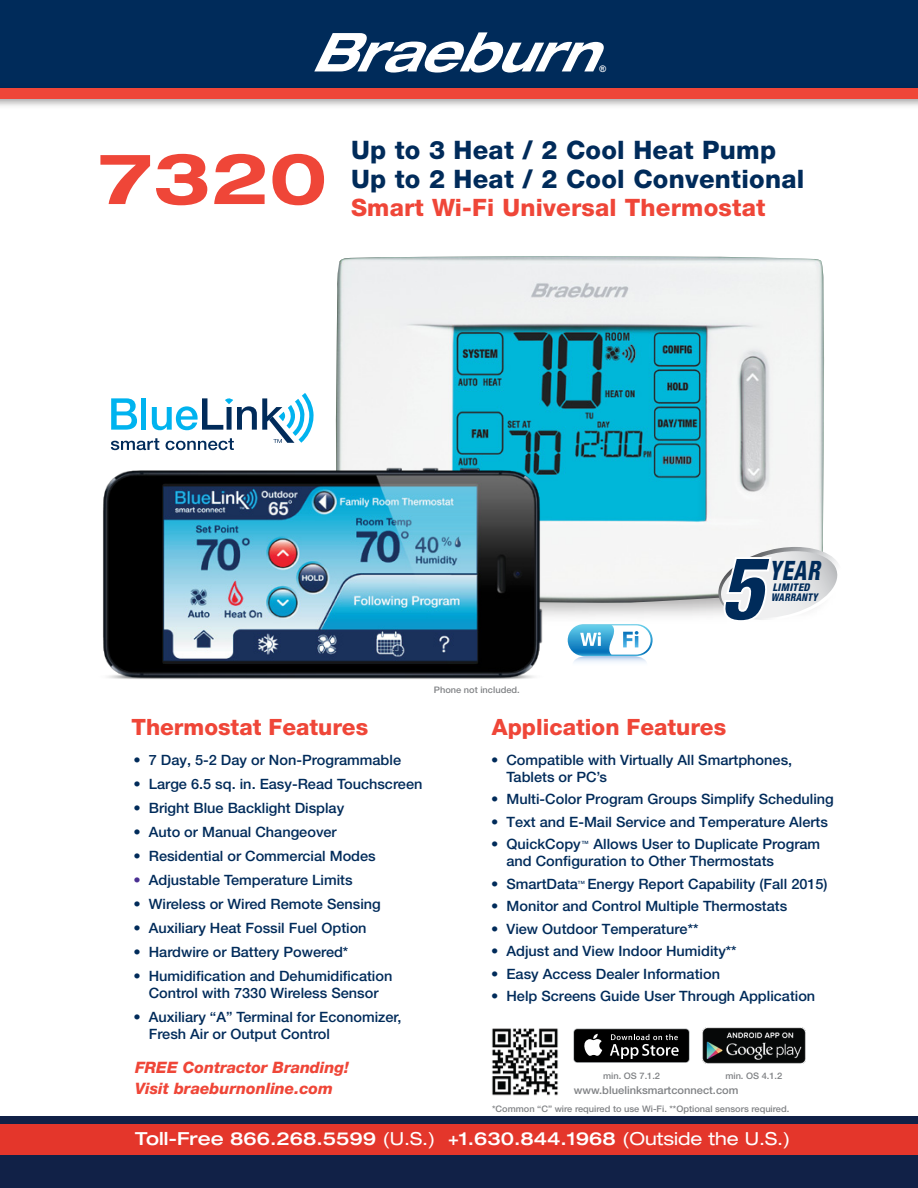
<style>
.page{position:relative;width:918px;height:1188px;background:#fff}
.page>*{position:absolute;margin:0;border:0;box-sizing:border-box;transform-origin:0 0}
.t1{font:italic 900 condensed 89.25px "Helvetica Neue LT Std";color:#002b5a;scale:.94 1}
.t2{font:700 expanded 70.5px "Helvetica Neue LT Std";color:#ef4638}
.t3{font:italic 800 condensed 26.7px "Helvetica Neue LT Std";color:#002b5a;scale:.83 1}
.t4{font:800 25.5px/28.5px "Helvetica Neue LT Std";letter-spacing:.01em;color:#002b5a}
.t5{font:800 24px "Helvetica Neue LT Std";letter-spacing:.01em;color:#ef4638}
.t6{font:800 22.5px "Helvetica Neue LT Std";color:#ef4638}
.t7{font:500 expanded 18px "Helvetica Neue LT Std";color:#fff}
.t8{font:italic 800 15.75px/21px "Helvetica Neue LT Std";color:#ef4638}
.t9{font:500 14.25px/17.1px "Helvetica Neue LT Std";color:#002b5a}
.t10{font:500 10.8px "Helvetica Neue LT Std";color:#808285}
.t11{font:italic 800 condensed 10.65px "Helvetica Neue LT Std";letter-spacing:.03em;color:#002b5a;scale:.9 1}
.t12{font:italic 800 condensed 10.65px "Helvetica Neue LT Std";letter-spacing:.03em;color:#002b5a}
.t13{font:500 9px "Helvetica Neue LT Std";color:#808285}
.t14{font:700 9px "Arial";color:#fff}
.t15{font:500 4.35px "Helvetica Neue LT Std";color:#002b5a;scale:1.05 1}
.s1{color:#492f92}
.s2{font-weight:400}
</style>
<div class="page">
<div style="left:0;top:0;width:918px;height:97px;background:#002b5a"></div>
<div style="left:0;top:1124px;width:918px;height:60px;background:#e4362b"></div>
<div style="left:0;top:1155px;width:918px;height:33px;background:#112147"></div>
<div style="left:0;top:1117px;width:918px;height:7px;background:#112147"></div>
<svg style="left:314px;top:32px;width:290px;height:41px"></svg>
<img style="left:0;top:88px;width:918px;height:18px">
<div style="left:0;top:89px;width:918px;height:10px;background:#ef4638"></div>
<img style="left:336px;top:256px;width:488px;height:291px">
<img style="left:103px;top:433px;width:472px;height:246px">
<svg style="left:352px;top:547px;width:486px;height:126px"></svg>
<svg style="left:111px;top:393px;width:203px;height:57px"></svg>
<svg style="left:573px;top:1028px;width:117px;height:35px"></svg>
<div style="left:574px;top:1029px;width:115px;height:33px;background:#000;border-radius:3px"></div>
<svg style="left:584px;top:1034px;width:18px;height:22px"></svg>
<svg style="left:610px;top:1034px;width:69px;height:25px"></svg>
<img style="left:702px;top:1028px;width:104px;height:36px">
<img style="left:492px;top:1028px;width:66px;height:68px">
<div style="left:574px;top:666px;width:76px;height:29px;background:#fff"></div>
<p class="t2" style="left:99px;top:135px;width:230px">7320</p>
<p class="t14" style="left:600px;top:63px;width:8px">®</p>
<p class="t4" style="left:351px;top:136px;width:455px">Up to 3 Heat / 2 Cool Heat Pump<br>Up to 2 Heat / 2 Cool Conventional</p>
<p class="t5" style="left:351px;top:193px;width:416px">Smart Wi-Fi Universal Thermostat</p>
<p class="t1" style="left:720px;top:533px;width:48px">5</p>
<p class="t3" style="left:769px;top:554px;width:62px">YEAR</p>
<p class="t12" style="left:772px;top:581px;width:39px">LIMITED</p>
<p class="t11" style="left:771px;top:591px;width:53px">WARRANTY</p>
<p class="t6" style="left:131px;top:714px;width:238px">Thermostat Features</p>
<p class="t9" style="left:133px;top:751px;width:269px">• 7 Day, 5-2 Day or Non-Programmable</p>
<p class="t9" style="left:133px;top:775px;width:291px">• Large 6.5 sq. in. Easy-Read Touchscreen</p>
<p class="t9" style="left:133px;top:799px;width:212px">• Bright Blue Backlight Display</p>
<p class="t9" style="left:133px;top:823px;width:205px">• Auto or Manual Changeover</p>
<p class="t9" style="left:133px;top:847px;width:244px">• Residential or Commercial Modes</p>
<p class="t9" style="left:133px;top:871px;width:221px"><span class="s1">•</span> Adjustable Temperature Limits</p>
<p class="t9" style="left:133px;top:895px;width:249px">• Wireless or Wired Remote Sensing</p>
<p class="t9" style="left:133px;top:919px;width:235px">• Auxiliary Heat Fossil Fuel Option</p>
<p class="t9" style="left:133px;top:943px;width:216px">• Hardwire or Battery Powered*</p>
<p class="t9" style="left:133px;top:967px;width:261px;text-align:center">• Humidification and Dehumidification<br>Control with 7330 Wireless Sensor</p>
<p class="t9" style="left:149px;top:1008px;width:254px;text-indent:-15px">• Auxiliary “A” Terminal for Economizer,<br>Fresh Air or Output Control</p>
<p class="t8" style="left:135px;top:1057px;width:215px">FREE Contractor Branding!<br>Visit braeburnonline.com</p>
<p class="t13" style="left:434px;top:685px;width:87px">Phone not included.</p>
<p class="t6" style="left:492px;top:714px;width:236px">Application Features</p>
<p class="t9" style="left:506px;top:751px;width:287px;text-indent:-15px">• Compatible with Virtually All Smartphones,<br>Tablets or PC’s</p>
<p class="t9" style="left:491px;top:790px;width:344px">• Multi-Color Program Groups Simplify Scheduling</p>
<p class="t9" style="left:491px;top:813px;width:338px">• Text and E-Mail Service and Temperature Alerts</p>
<p class="t9" style="left:506px;top:835px;width:315px;text-indent:-15px">• QuickCopy Allows User to Duplicate Program and Configuration to Other Thermostats</p>
<p class="t9" style="left:491px;top:875px;width:338px">• SmartData Energy Report Capability (Fall 2015)</p>
<p class="t9" style="left:491px;top:897px;width:298px">• Monitor and Control Multiple Thermostats</p>
<p class="t9" style="left:491px;top:920px;width:209px">• View Outdoor Temperature**</p>
<p class="t9" style="left:491px;top:942px;width:247px">• Adjust and View Indoor Humidity**</p>
<p class="t9" style="left:491px;top:965px;width:230px">• Easy Access Dealer Information</p>
<p class="t9" style="left:491px;top:987px;width:326px">• Help Screens Guide User Through Application</p>
<p class="t15" style="left:582px;top:840px;width:8px">TM</p>
<p class="t15" style="left:578px;top:880px;width:8px">TM</p>
<p class="t13" style="left:603px;top:1070px;width:59px">min. OS 7.1.2</p>
<p class="t13" style="left:725px;top:1070px;width:59px">min. OS 4.1.2</p>
<p class="t13" style="left:492px;top:1103px;width:299px">*Common “C” wire required to use Wi-Fi. **Optional sensors required.</p>
<p class="t10" style="left:574px;top:1084px;width:166px">www.bluelinksmartconnect.com</p>
<p class="t7" style="left:135px;top:1128px;width:657px">Toll-Free 866.268.5599 <span class="s2">(U.S.)</span> +1.630.844.1968 <span class="s2">(Outside the U.S.)</span></p>
</div>
